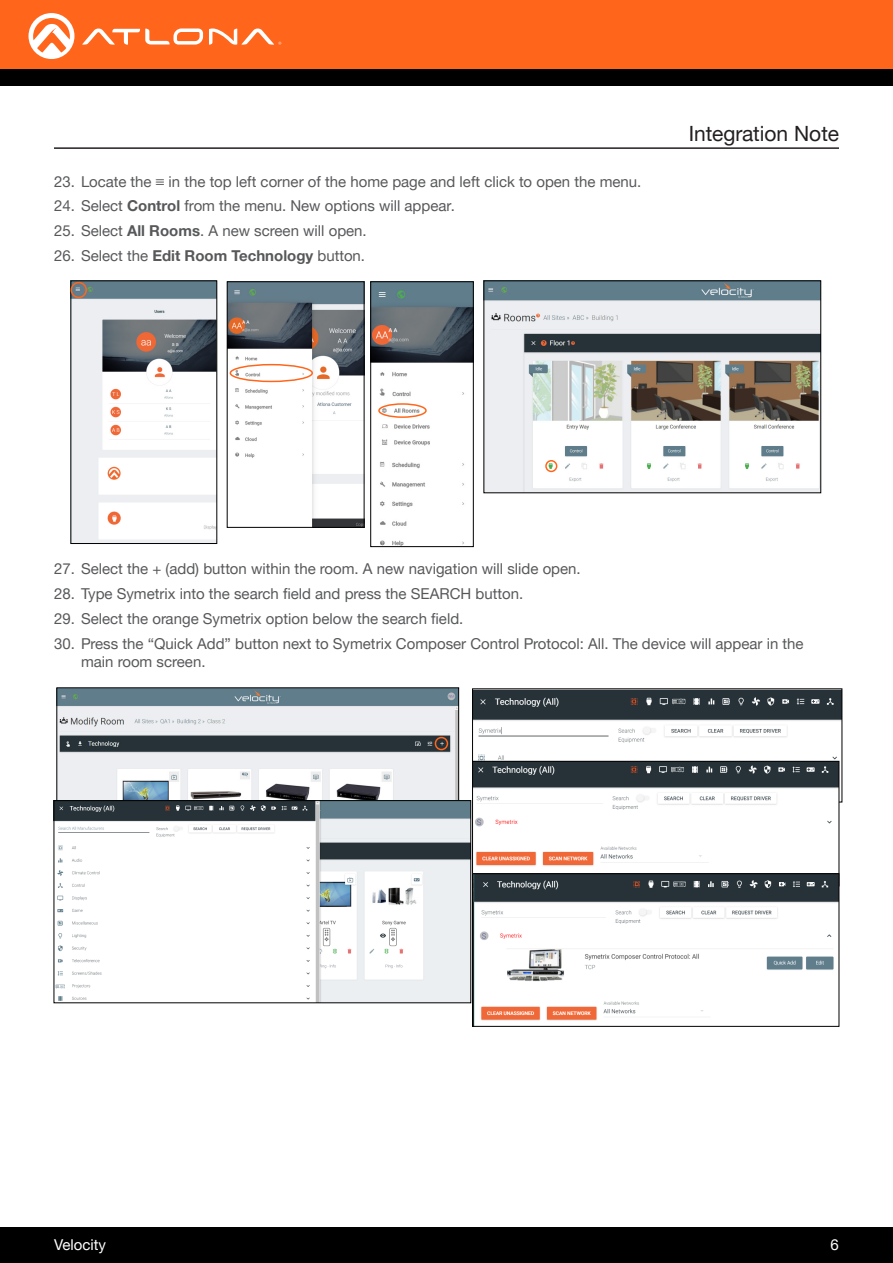
<style>
.page{position:relative;width:893px;height:1263px;background:#fff}
.page>*{position:absolute;margin:0;border:0;box-sizing:border-box;transform-origin:0 0}
.Non_TOC_Section_Head{font:21px "Helvetica Neue LTW1 G";color:#231f20}
.t1{font:15px/18px "Helvetica Neue LTW1 G";color:#57585a}
.t2{font:15px "Helvetica Neue LTW1 G";color:#fff}
.s1{font-family:"Times New Roman";font-weight:700}
.s2{font-weight:700}
</style>
<div class="page">
<div style="left:0;top:1227px;width:893px;height:36px;background:#000"></div>
<div style="left:0;top:0;width:893px;height:69px;background:#ff661c"></div>
<div style="left:0;top:69px;width:893px;height:16px;background:#000"></div>
<svg style="left:82px;top:29px;width:121px;height:16px"></svg>
<svg style="left:209px;top:28px;width:72px;height:17px"></svg>
<svg style="left:29px;top:13px;width:45px;height:46px"></svg>
<img style="left:58px;top:689px;width:399px;height:111px">
<hr style="left:54px;top:147px;width:785px;height:2px;background:#231f20">
<img style="left:56px;top:802px;width:413px;height:199px">
<div style="left:54px;top:800px;width:417px;height:203px;border:1px solid #000"></div>
<img style="left:474px;top:690px;width:366px;height:110px">
<img style="left:474px;top:763px;width:363px;height:103px">
<div style="left:472px;top:761px;width:367px;height:125px;border:1px solid #000"></div>
<img style="left:474px;top:875px;width:363px;height:150px">
<div style="left:472px;top:873px;width:367px;height:154px;border:1px solid #000"></div>
<div style="left:435px;top:737px;width:13px;height:13px;border:2px solid #ff661c;border-radius:50%"></div>
<img style="left:72px;top:282px;width:143px;height:260px">
<div style="left:70px;top:280px;width:147px;height:264px;border:1px solid #000"></div>
<div style="left:71px;top:282px;width:16px;height:16px;border:2px solid #ff661c;border-radius:50%"></div>
<img style="left:229px;top:283px;width:133px;height:243px">
<div style="left:227px;top:281px;width:137px;height:247px;border:1px solid #000"></div>
<img style="left:372px;top:283px;width:100px;height:262px">
<div style="left:370px;top:281px;width:104px;height:266px;border:1px solid #000"></div>
<div style="left:230px;top:364px;width:83px;height:18px;border:2px solid #ff661c;border-radius:50%"></div>
<div style="left:378px;top:403px;width:49px;height:15px;border:2px solid #ff661c;border-radius:50%"></div>
<img style="left:485px;top:282px;width:334px;height:209px">
<div style="left:483px;top:280px;width:338px;height:213px;border:1px solid #000"></div>
<div style="left:545px;top:460px;width:12px;height:12px;border:2px solid #ff661c;border-radius:50%"></div>
<p class="t1" style="left:54px;top:172px;width:589px">23. Locate the <span class="s1">≡</span> in the top left corner of the home page and left click to open the menu.</p>
<p class="t1" style="left:54px;top:197px;width:402px">24. Select <span class="s2">Control</span> from the menu. New options will appear.</p>
<p class="t1" style="left:54px;top:222px;width:314px">25. Select <span class="s2">All Rooms</span>. A new screen will open.</p>
<p class="t1" style="left:54px;top:246px;width:313px">26. Select the <span class="s2">Edit Room Technology</span> button.</p>
<p class="Non_TOC_Section_Head" style="left:689px;top:120px;width:152px">Integration Note</p>
<p class="t1" style="left:54px;top:560px;width:528px">27. Select the + (add) button within the room. A new navigation will slide open.</p>
<p class="t1" style="left:54px;top:585px;width:471px">28. Type Symetrix into the search field and press the SEARCH button.</p>
<p class="t1" style="left:54px;top:609px;width:411px">29. Select the orange Symetrix option below the search field.</p>
<p class="t1" style="left:81px;top:634px;width:724px;text-indent:-27px">30. Press the “Quick Add” button next to Symetrix Composer Control Protocol: All. The device will appear in the main room screen.</p>
<p class="t2" style="left:54px;top:1235px;width:54px">Velocity</p>
<p class="t2" style="left:831px;top:1235px;width:10px">6</p>
</div>
